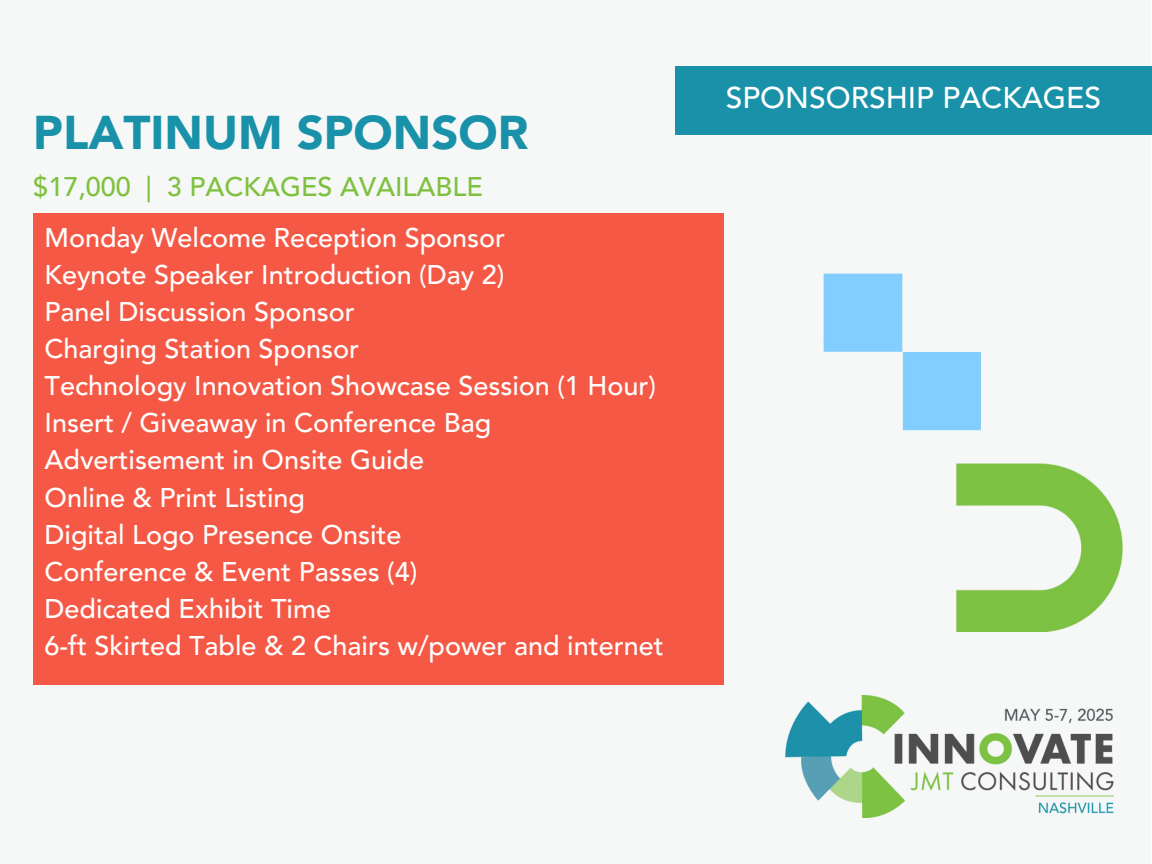
<style>
.page{position:relative;width:1152px;height:864px;background:#fff}
.page>*{position:absolute;margin:0;border:0;box-sizing:border-box;transform-origin:0 0}
.t1{font:900 47.25px "Avenir LT Pro";color:#1991a9}
.t2{font:500 30px "Avenir LT Pro";color:#fff}
.t3{font:500 27px "Avenir LT Pro";color:#fff}
.t4{font:500 27px "Avenir LT Pro";color:#7ec13e}
</style>
<div class="page">
<div style="left:0;top:0;width:1151px;height:864px;background:#f6f7f7"></div>
<div style="left:675px;top:67px;width:477px;height:68px;background:#1991a9"></div>
<img style="left:785px;top:696px;width:329px;height:121px">
<div style="left:33px;top:213px;width:690px;height:472px;background:#f55945"></div>
<img style="left:824px;top:274px;width:156px;height:156px">
<img style="left:956px;top:464px;width:167px;height:167px">
<p class="t1" style="left:33px;top:113px;width:497px">PLATINUM SPONSOR</p>
<p class="t4" style="left:33px;top:175px;width:451px">$17,000 | 3 PACKAGES AVAILABLE</p>
<h2 class="t3" style="left:45px;top:226px;width:462px">Monday Welcome Reception Sponsor</h2>
<p class="t3" style="left:45px;top:263px;width:461px">Keynote Speaker Introduction (Day 2)</p>
<p class="t3" style="left:45px;top:300px;width:312px">Panel Discussion Sponsor</p>
<p class="t3" style="left:45px;top:338px;width:316px">Charging Station Sponsor</p>
<p class="t3" style="left:45px;top:375px;width:613px">Technology Innovation Showcase Session (1 Hour)</p>
<p class="t3" style="left:45px;top:412px;width:448px">Insert / Giveaway in Conference Bag</p>
<p class="t3" style="left:45px;top:449px;width:381px">Advertisement in Onsite Guide</p>
<p class="t3" style="left:45px;top:486px;width:262px">Online &amp; Print Listing</p>
<p class="t3" style="left:45px;top:523px;width:359px">Digital Logo Presence Onsite</p>
<p class="t3" style="left:45px;top:560px;width:374px">Conference &amp; Event Passes (4)</p>
<p class="t3" style="left:45px;top:597px;width:288px">Dedicated Exhibit Time</p>
<p class="t3" style="left:45px;top:635px;width:621px">6-ft Skirted Table &amp; 2 Chairs w/power and internet</p>
<h1 class="t2" style="left:726px;top:86px;width:377px">SPONSORSHIP PACKAGES</h1>
</div>
